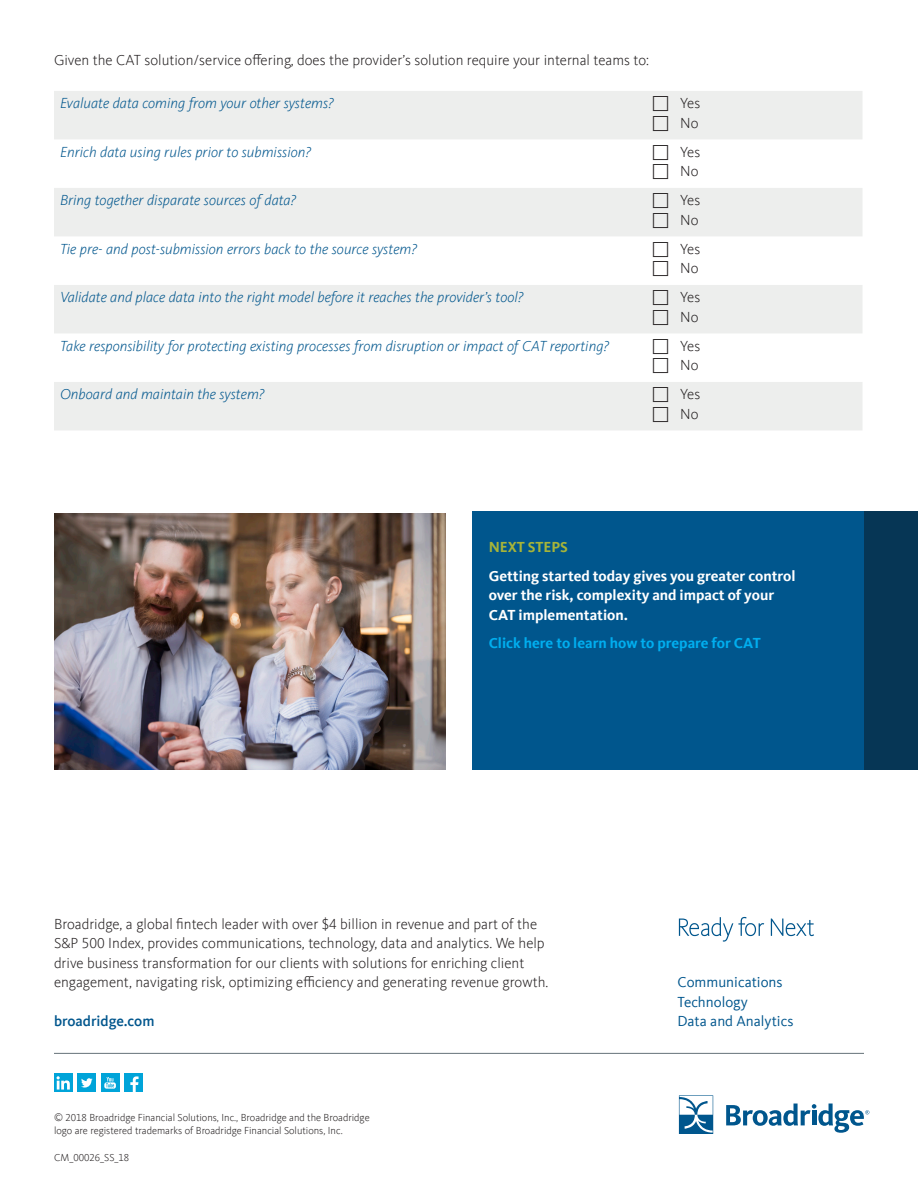
<style>
.page{position:relative;width:918px;height:1188px;background:#fff}
.page>*{position:absolute;margin:0;border:0;box-sizing:border-box;transform-origin:0 0}
.Body{font:300 15px/19.5px "Kievit Offc";color:#231f20}
.Question{font:italic 300 15px "Kievit Offc";color:#00568d}
.Core_benefits_bullet{font:700 15px/19.5px "Kievit Offc";color:#fff}
.t1{font:15px/19.5px "Kievit Offc";color:#00568d}
.Core_benefits_bullet-2{font:700 15px "Kievit Offc";color:#00aeef}
.t2{font:500 15px "Kievit Offc";color:#00568d}
.Core_beneifts_head{font:700 15px "Kievit Offc";color:#a7b439}
.Legal_text{font:300 10.5px/13.5px "Kievit Offc";color:#231f20}
</style>
<div class="page">
<svg style="left:726px;top:1104px;width:143px;height:29px"></svg>
<svg style="left:679px;top:1095px;width:34px;height:39px"></svg>
<hr style="left:54px;top:1053px;width:810px;height:1px;background:#667279">
<div style="left:78px;top:1074px;width:18px;height:18px;background:#00a4d9"></div>
<svg style="left:81px;top:1078px;width:12px;height:10px"></svg>
<div style="left:101px;top:1074px;width:18px;height:18px;background:#00a4d9"></div>
<svg style="left:104px;top:1077px;width:12px;height:12px"></svg>
<div style="left:54px;top:1074px;width:19px;height:18px;background:#00a4d9"></div>
<svg style="left:57px;top:1076px;width:13px;height:14px"></svg>
<div style="left:124px;top:1074px;width:19px;height:18px;background:#00a4d9"></div>
<svg style="left:130px;top:1076px;width:9px;height:16px"></svg>
<svg style="left:679px;top:917px;width:85px;height:25px"></svg>
<svg style="left:771px;top:919px;width:43px;height:17px"></svg>
<div style="left:472px;top:511px;width:392px;height:259px;background:#00568d"></div>
<div style="left:864px;top:511px;width:54px;height:259px;background:#063655"></div>
<svg style="left:54px;top:91px;width:808px;height:339px;fill:#edeeed"></svg>
<img style="left:54px;top:513px;width:392px;height:257px">
<svg style="left:653px;top:96px;width:15px;height:35px"></svg>
<svg style="left:653px;top:145px;width:15px;height:34px"></svg>
<svg style="left:653px;top:193px;width:15px;height:35px"></svg>
<svg style="left:653px;top:242px;width:15px;height:34px"></svg>
<svg style="left:653px;top:290px;width:15px;height:35px"></svg>
<svg style="left:653px;top:339px;width:15px;height:34px"></svg>
<svg style="left:653px;top:387px;width:15px;height:35px"></svg>
<p class="Body" style="left:54px;top:51px;width:597px">Given the CAT solution/service offering, does the provider’s solution require your internal teams to:</p>
<p class="Question" style="left:60px;top:95px;width:275px">Evaluate data coming from your other systems?</p>
<p class="Body" style="left:680px;top:94px;width:22px">Yes</p>
<p class="Body" style="left:680px;top:113px;width:20px">No</p>
<p class="Question" style="left:60px;top:143px;width:253px">Enrich data using rules prior to submission?</p>
<p class="Body" style="left:680px;top:142px;width:22px">Yes</p>
<p class="Body" style="left:680px;top:162px;width:20px">No</p>
<p class="Question" style="left:60px;top:192px;width:238px">Bring together disparate sources of data?</p>
<p class="Body" style="left:680px;top:191px;width:22px">Yes</p>
<p class="Body" style="left:680px;top:210px;width:20px">No</p>
<p class="Question" style="left:60px;top:240px;width:359px">Tie pre- and post-submission errors back to the source system?</p>
<p class="Body" style="left:680px;top:239px;width:22px">Yes</p>
<p class="Body" style="left:680px;top:259px;width:20px">No</p>
<p class="Question" style="left:60px;top:289px;width:465px">Validate and place data into the right model before it reaches the provider’s tool?</p>
<p class="Body" style="left:680px;top:288px;width:22px">Yes</p>
<p class="Body" style="left:680px;top:307px;width:20px">No</p>
<p class="Question" style="left:60px;top:337px;width:551px">Take responsibility for protecting existing processes from disruption or impact of CAT reporting?</p>
<p class="Body" style="left:680px;top:336px;width:22px">Yes</p>
<p class="Body" style="left:680px;top:356px;width:20px">No</p>
<p class="Question" style="left:60px;top:386px;width:206px">Onboard and maintain the system?</p>
<p class="Body" style="left:680px;top:385px;width:22px">Yes</p>
<p class="Body" style="left:680px;top:404px;width:20px">No</p>
<p class="Core_beneifts_head" style="left:489px;top:538px;width:81px">NEXT STEPS</p>
<p class="Core_benefits_bullet" style="left:489px;top:566px;width:308px">Getting started today gives you greater control over the risk, complexity and impact of your<br>CAT implementation.</p>
<p class="Core_benefits_bullet-2" style="left:489px;top:634px;width:274px">Click here to learn how to prepare for CAT</p>
<p class="Body" style="left:54px;top:914px;width:496px">Broadridge, a global fintech leader with over $4 billion in revenue and part of the S&amp;P 500 Index, provides communications, technology, data and analytics. We help drive business transformation for our clients with solutions for enriching client engagement, navigating risk, optimizing efficiency and generating revenue growth.</p>
<p class="t2" style="left:54px;top:1012px;width:102px">broadridge.com</p>
<p class="Legal_text" style="left:54px;top:1110px;width:317px">© 2018 Broadridge Financial Solutions, Inc., Broadridge and the Broadridge logo are registered trademarks of Broadridge Financial Solutions, Inc.</p>
<p class="Legal_text" style="left:54px;top:1151px;width:77px">CM_00026_SS_18</p>
<p class="t1" style="left:678px;top:972px;width:118px">Communications<br>Technology<br>Data and Analytics</p>
</div>
